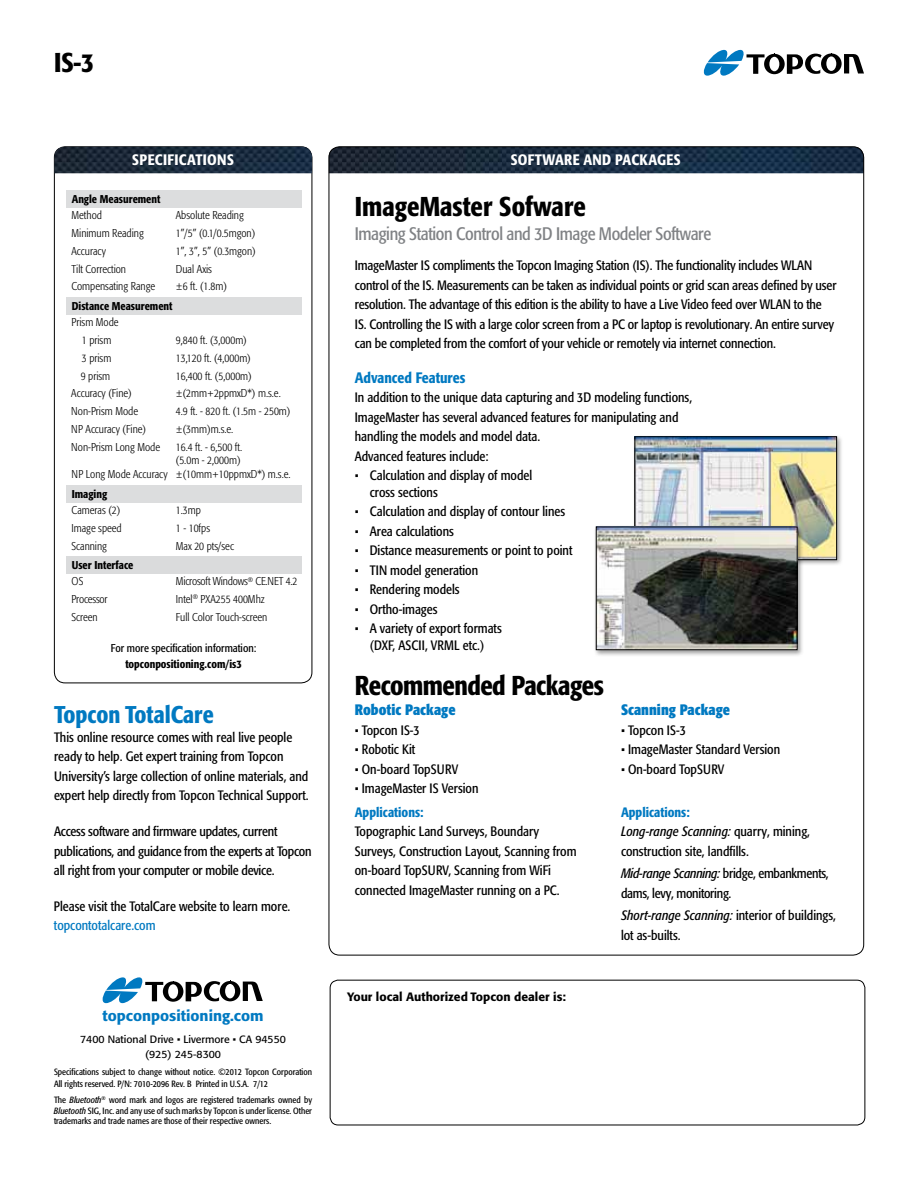
<style>
.page{position:relative;width:918px;height:1188px;background:#fff}
.page>*{position:absolute;margin:0;border:0;box-sizing:border-box;transform-origin:0 0}
.t1{font:500 condensed 27px "Formata Pro";letter-spacing:-.01em;color:#000}
.t2{font:500 condensed 24px "Formata Pro";color:#0079c1}
.t3{font:condensed 18px "Formata Pro";letter-spacing:-.02em;color:#808285}
.t4{font:500 condensed 15px "Formata Pro";letter-spacing:.025em;color:#fff}
.t5{font:700 condensed 15px "Formata Pro";color:#0079c1}
.t6{font:500 15px "Formata Pro";color:#0079c1}
.t7{font:500 condensed 15px "Formata Pro";color:#0079c1}
.t8{font:condensed 13.5px/19.5px "Formata Pro";color:#000}
.t9{font:condensed 13.5px/19.5px "Formata Pro";letter-spacing:-.02em;color:#000}
.t10{font:condensed 13.5px "Formata Pro";color:#0079c1}
.t11{font:500 condensed 13.5px "Formata Pro";color:#0079c1}
.t12{font:500 12px "Formata Pro";color:#000}
.t13{font:300 condensed 11.25px/17.9px "Formata Pro";color:#000;text-align:center}
.t14{font:500 condensed 11.25px "Formata Pro";color:#000}
.t15{font:condensed 11.25px "Formata Pro";color:#000}
.t16{font:10.5px/15px "Formata Pro";color:#000;text-align:center}
.t17{font:condensed 9px/10.5px "Formata Pro";color:#000}
.s1{font-style:italic}
.s2{font-weight:500;color:#0079c1}
</style>
<div class="page">
<div style="left:330px;top:980px;width:535px;height:145px;border:1px solid #000;border-radius:8px"></div>
<svg style="left:703px;top:50px;width:161px;height:26px"></svg>
<svg style="left:102px;top:977px;width:161px;height:26px"></svg>
<img style="left:329px;top:147px;width:535px;height:26px">
<img style="left:54px;top:147px;width:258px;height:26px">
<div style="left:66px;top:190px;width:236px;height:18px;background:#dcddde"></div>
<div style="left:66px;top:297px;width:236px;height:18px;background:#dcddde"></div>
<div style="left:66px;top:485px;width:236px;height:18px;background:#dcddde"></div>
<div style="left:66px;top:556px;width:236px;height:18px;background:#dadbdc"></div>
<div style="left:632px;top:434px;width:212px;height:133px;background:#000;opacity:.4"></div>
<img style="left:637px;top:439px;width:198px;height:119px">
<div style="left:635px;top:437px;width:202px;height:123px;border:1px solid #000"></div>
<div style="left:593px;top:524px;width:211px;height:133px;background:#000;opacity:.4"></div>
<img style="left:598px;top:529px;width:198px;height:119px">
<div style="left:596px;top:527px;width:202px;height:123px;border:1px solid #000"></div>
<h1 class="t1" style="left:54px;top:45px;width:41px">IS-3</h1>
<p class="t4" style="left:132px;top:150px;width:16px">Specifications</p>
<p class="t14" style="left:72px;top:192px;width:90px">Angle Measurement</p>
<p class="t13" style="left:72px;top:206px;width:32px">Method</p>
<p class="t13" style="left:176px;top:206px;width:69px">Absolute Reading</p>
<p class="t13" style="left:72px;top:224px;width:74px">Minimum Reading</p>
<p class="t13" style="left:176px;top:224px;width:81px">1”/5” (0.1/0.5mgon)</p>
<p class="t13" style="left:72px;top:242px;width:36px">Accuracy</p>
<p class="t13" style="left:176px;top:242px;width:81px">1”, 3”, 5” (0.3mgon)</p>
<p class="t13" style="left:72px;top:260px;width:56px">Tilt Correction</p>
<p class="t13" style="left:176px;top:260px;width:38px">Dual Axis</p>
<p class="t13" style="left:72px;top:278px;width:85px">Compensating Range</p>
<p class="t13" style="left:176px;top:278px;width:53px">±6 ft. (1.8m)</p>
<p class="t14" style="left:72px;top:299px;width:102px">Distance Measurement</p>
<p class="t13" style="left:72px;top:313px;width:49px">Prism Mode<br>1 prism</p>
<p class="t13" style="left:176px;top:331px;width:72px">9,840 ft. (3,000m)</p>
<p class="t13" style="left:82px;top:349px;width:31px">3 prism</p>
<p class="t13" style="left:176px;top:349px;width:76px">13,120 ft. (4,000m)</p>
<p class="t13" style="left:81px;top:367px;width:31px">9 prism</p>
<p class="t13" style="left:176px;top:367px;width:77px">16,400 ft. (5,000m)</p>
<p class="t13" style="left:71px;top:385px;width:62px">Accuracy (Fine)</p>
<p class="t13" style="left:176px;top:385px;width:106px">±(2mm+2ppmxD*) m.s.e.</p>
<p class="t13" style="left:71px;top:402px;width:68px">Non-Prism Mode</p>
<p class="t13" style="left:176px;top:402px;width:116px">4.9 ft. - 820 ft. (1.5m - 250m)</p>
<p class="t13" style="left:71px;top:420px;width:76px">NP Accuracy (Fine)</p>
<p class="t13" style="left:176px;top:420px;width:59px">±(3mm)m.s.e.</p>
<p class="t13" style="left:71px;top:438px;width:90px">Non-Prism Long Mode</p>
<p class="t13" style="left:176px;top:438px;width:68px">16.4 ft. - 6,500 ft.</p>
<p class="t13" style="left:176px;top:452px;width:66px">(5.0m - 2,000m)</p>
<p class="t13" style="left:72px;top:466px;width:221px">NP Long Mode Accuracy ±(10mm+10ppmxD*) m.s.e.</p>
<p class="t14" style="left:72px;top:487px;width:37px">Imaging</p>
<p class="t13" style="left:72px;top:501px;width:50px">Cameras (2)</p>
<p class="t13" style="left:176px;top:501px;width:27px">1.3mp</p>
<p class="t13" style="left:72px;top:519px;width:52px">Image speed</p>
<p class="t13" style="left:176px;top:519px;width:36px">1 - 10fps</p>
<p class="t13" style="left:72px;top:537px;width:37px">Scanning</p>
<p class="t13" style="left:176px;top:537px;width:60px">Max 20 pts/sec</p>
<p class="t14" style="left:72px;top:558px;width:63px">User Interface</p>
<p class="t13" style="left:72px;top:572px;width:13px">OS</p>
<p class="t13" style="left:176px;top:572px;width:123px">Microsoft Windows<sup>®</sup> CE.NET 4.2</p>
<p class="t13" style="left:72px;top:590px;width:38px">Processor</p>
<p class="t13" style="left:176px;top:590px;width:90px">Intel<sup>®</sup> PXA255 400Mhz</p>
<p class="t13" style="left:72px;top:608px;width:28px">Screen</p>
<p class="t13" style="left:176px;top:608px;width:93px">Full Color Touch-screen</p>
<p class="t15" style="left:111px;top:641px;width:147px">For more specification information:</p>
<p class="t14" style="left:125px;top:657px;width:118px">topconpositioning.com/is3</p>
<h2 class="t2" style="left:54px;top:699px;width:161px">Topcon TotalCare</h2>
<p class="t8" style="left:54px;top:727px;width:256px">This online resource comes with real live people ready to help. Get expert training from Topcon University’s large collection of online materials, and expert help directly from Topcon Technical Support.</p>
<p class="t8" style="left:54px;top:822px;width:259px">Access software and firmware updates, current publications, and guidance from the experts at Topcon all right from your computer or mobile device.</p>
<p class="t8" style="left:54px;top:896px;width:238px">Please visit the TotalCare website to learn more.</p>
<p class="t10" style="left:54px;top:917px;width:103px">topcontotalcare.com</p>
<p class="t6" style="left:102px;top:1006px;width:163px">topconpositioning.com</p>
<p class="t16" style="left:80px;top:1032px;width:207px">7400 National Drive • Livermore • CA 94550 (925) 245-8300</p>
<p class="t17" style="left:54px;top:1065px;width:260px;line-height:12px">Specifications subject to change without notice. ©2012 Topcon Corporation<br>All rights reserved. P/N: 7010-2096 Rev. B Printed in U.S.A. 7/12</p>
<p class="t17" style="left:54px;top:1095px;width:260px;text-align:justify">The <span class="s1">Bluetooth</span><sup>®</sup> word mark and logos are registered trademarks owned by <span class="s1">Bluetooth</span> SIG, Inc. and any use of such marks by Topcon is under license. Other trademarks and trade names are those of their respective owners.</p>
<p class="t4" style="left:511px;top:150px;width:54px">Software</p>
<p class="t4" style="left:584px;top:150px;width:41px">an d packa</p>
<p class="t4" style="left:657px;top:150px;width:18px">ges</p>
<h1 class="t1" style="left:355px;top:189px;width:233px">ImageMaster Sofware</h1>
<h3 class="t3" style="left:355px;top:222px;width:358px">Imaging Station Control and 3D Image Modeler Software</h3>
<p class="t8" style="left:355px;top:256px;width:483px">ImageMaster IS compliments the Topcon Imaging Station (IS). The functionality includes WLAN control of the IS. Measurements can be taken as individual points or grid scan areas defined by user resolution. The advantage of this edition is the ability to have a Live Video feed over WLAN to the IS. Controlling the IS with a large color screen from a PC or laptop is revolutionary. An entire survey can be completed from the comfort of your vehicle or remotely via internet connection.</p>
<p class="t7" style="left:355px;top:368px;width:112px">Advanced Features</p>
<p class="t8" style="left:355px;top:388px;width:339px">In addition to the unique data capturing and 3D modeling functions, ImageMaster has several advanced features for manipulating and handling the models and model data.<br>Advanced features include:</p>
<p class="t8" style="left:370px;top:467px;width:164px;line-height:16.5px;text-indent:-15px">• Calculation and display of model cross sections</p>
<p class="t8" style="left:355px;top:502px;width:212px">• Calculation and display of contour lines</p>
<p class="t8" style="left:355px;top:521px;width:101px">• Area calculations</p>
<p class="t8" style="left:355px;top:541px;width:219px">• Distance measurements or point to point</p>
<p class="t8" style="left:355px;top:560px;width:125px">• TIN model generation</p>
<p class="t8" style="left:355px;top:580px;width:106px">• Rendering models</p>
<p class="t8" style="left:355px;top:599px;width:84px">• Ortho-images</p>
<p class="t8" style="left:355px;top:620px;width:149px;line-height:16.5px;text-align:center">• A variety of export formats (DXF, ASCII, VRML etc.)</p>
<h1 class="t1" style="left:355px;top:668px;width:251px">Recommended Packages</h1>
<p class="t5" style="left:355px;top:700px;width:102px">Robotic Package</p>
<p class="t8" style="left:355px;top:720px;width:67px">• Topcon IS-3</p>
<p class="t8" style="left:355px;top:739px;width:62px">• Robotic Kit</p>
<p class="t8" style="left:355px;top:759px;width:105px">• On-board TopSURV</p>
<p class="t8" style="left:355px;top:778px;width:125px">• ImageMaster IS Version</p>
<p class="t11" style="left:355px;top:803px;width:70px">Applications:</p>
<p class="t8" style="left:355px;top:822px;width:223px">Topographic Land Surveys, Boundary Surveys, Construction Layout, Scanning from on-board TopSURV, Scanning from WiFi connected ImageMaster running on a PC.</p>
<p class="t5" style="left:621px;top:700px;width:111px">Scanning Package</p>
<p class="t8" style="left:621px;top:720px;width:67px">• Topcon IS-3</p>
<p class="t8" style="left:621px;top:739px;width:161px">• ImageMaster Standard Version</p>
<p class="t8" style="left:621px;top:759px;width:105px">• On-board TopSURV</p>
<p class="t8" style="left:621px;top:802px;width:191px"><span class="s2">Applications:<br></span><span class="s1">Long-range Scanning:</span> quarry, mining, construction site, landfills.</p>
<p class="t9" style="left:621px;top:864px;width:209px"><span class="s1">Mid-range Scanning:</span> bridge, embankments, dams, levy, monitoring.</p>
<p class="t8" style="left:621px;top:906px;width:217px"><span class="s1">Short-range Scanning:</span> interior of buildings, lot as-builts.</p>
<p class="t12" style="left:347px;top:989px;width:220px">Your local Authorized Topcon dealer is:</p>
</div>
